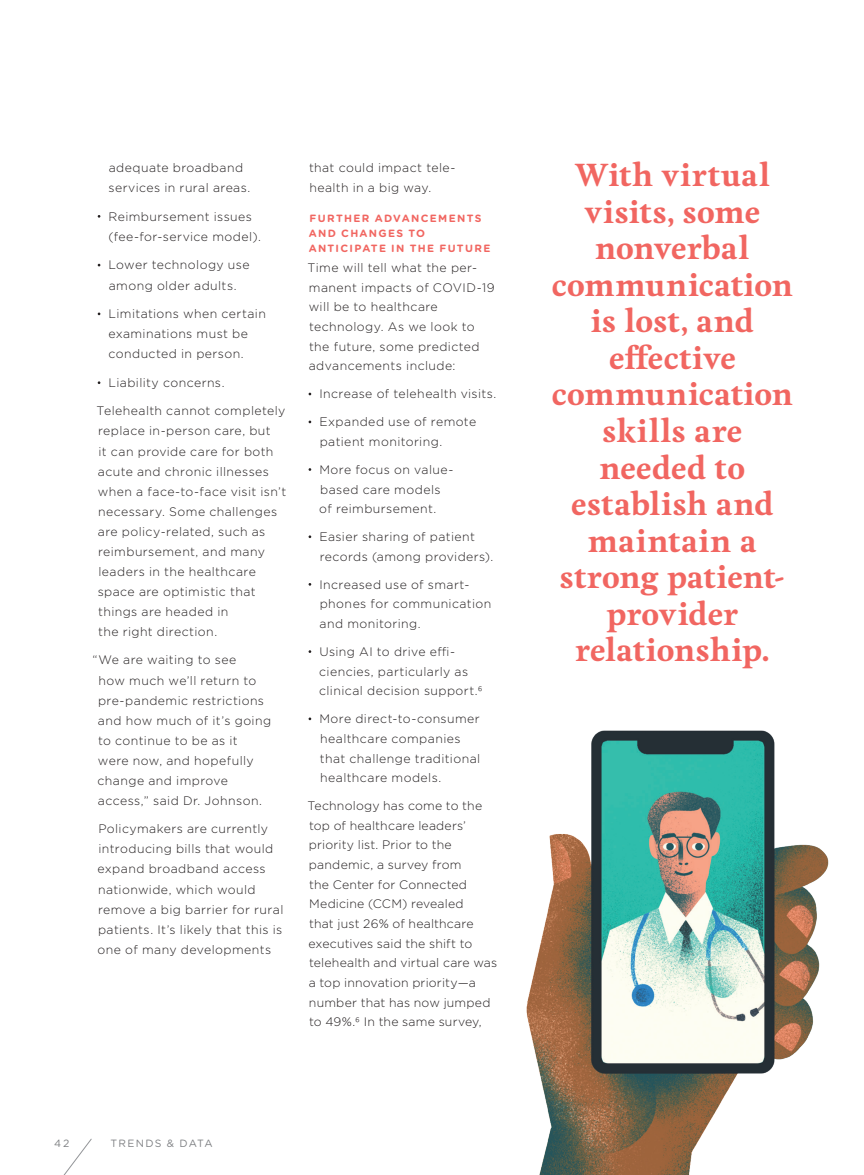
<style>
.page{position:relative;width:864px;height:1175px;background:#fff}
.page>*{position:absolute;margin:0;border:0;box-sizing:border-box;transform-origin:0 0}
.t1{font:700 30px/36.6px "Feijoa";letter-spacing:.01em;color:#f16661;text-align:center}
.t2{font:300 12.3px/20.1px "Gotham";letter-spacing:.03em;color:#231f20}
.t3{font:700 10.5px/15.1px "Gotham Rounded";letter-spacing:.125em;color:#f16661}
.t4{font:10.5px "Gotham Rounded";letter-spacing:.115em;color:#7e8083}
</style>
<div class="page">
<svg style="left:64px;top:1138px;width:28px;height:36px"></svg>
<img style="left:526px;top:730px;width:303px;height:444px">
<p class="t2" style="left:109px;top:157px;width:143px">adequate broadband services in rural areas.</p>
<p class="t2" style="left:108px;top:206px;width:154px">Reimbursement issues (fee-for-service model).</p>
<p class="t2" style="left:109px;top:255px;width:143px">Lower technology use among older adults.</p>
<p class="t2" style="left:108px;top:303px;width:159px">Limitations when certain examinations must be conducted in person.</p>
<p class="t2" style="left:109px;top:372px;width:118px">Liability concerns.</p>
<p class="t2" style="left:97px;top:400px;width:191px">Telehealth cannot completely replace in-person care, but<br>it can provide care for both acute and chronic illnesses when a face-to-face visit isn’t necessary. Some challenges are policy-related, such as reimbursement, and many leaders in the healthcare space are optimistic that things are headed in<br>the right direction.</p>
<p class="t2" style="left:98px;top:649px;width:175px;text-indent:-5px">“We are waiting to see<br>how much we’ll return to pre-pandemic restrictions and how much of it’s going to continue to be as it<br>were now, and hopefully change and improve access,” said Dr. Johnson.</p>
<p class="t2" style="left:98px;top:818px;width:187px">Policymakers are currently introducing bills that would expand broadband access nationwide, which would remove a big barrier for rural patients. It’s likely that this is one of many developments</p>
<p class="t2" style="left:309px;top:157px;width:148px">that could impact tele&shy;health in a big way.</p>
<p class="t3" style="left:309px;top:210px;width:183px">FURTHER ADVANCEMENTS<br>AND CHANGES TO<br>ANTICIPATE IN THE FUTURE</p>
<p class="t2" style="left:308px;top:257px;width:189px;line-height:19.6px">Time will tell what the per&shy;manent impacts of COVID-19 will be to healthcare technology. As we look to the future, some predicted advancements include:</p>
<p class="t2" style="left:319px;top:383px;width:179px">Increase of telehealth visits.</p>
<p class="t2" style="left:319px;top:412px;width:158px;line-height:19.6px">Expanded use of remote patient monitoring.</p>
<p class="t2" style="left:319px;top:459px;width:136px;line-height:19.6px">More focus on value&shy;based care models of reimbursement.</p>
<p class="t2" style="left:319px;top:526px;width:175px;line-height:19.6px">Easier sharing of patient records (among providers).</p>
<p class="t2" style="left:319px;top:574px;width:174px;line-height:19.6px">Increased use of smart&shy;phones for communication and monitoring.</p>
<p class="t2" style="left:319px;top:641px;width:165px;line-height:19.6px">Using AI to drive effi&shy;ciencies, particularly as clinical decision support.6</p>
<p class="t2" style="left:319px;top:708px;width:162px;line-height:19.6px">More direct-to-consumer healthcare companies that challenge traditional healthcare models.</p>
<p class="t2" style="left:308px;top:795px;width:191px;line-height:19.6px">Technology has come to the top of healthcare leaders’ priority list. Prior to the pandemic, a survey from<br>the Center for Connected<br>Medicine (CCM) revealed<br>that just 26% of healthcare executives said the shift to telehealth and virtual care was a top innovation priority—a number that has now jumped to 49%.6 In the same survey,</p>
<p class="t4" style="left:54px;top:1136px;width:17px">42</p>
<p class="t4" style="left:111px;top:1136px;width:104px">TRENDS &amp; DATA</p>
<h1 class="t1" style="left:552px;top:157px;width:243px">With virtual visits, some nonverbal communication is lost, and effective communication skills are needed to establish and maintain a strong patient&shy;provider relationship.</h1>
</div>
